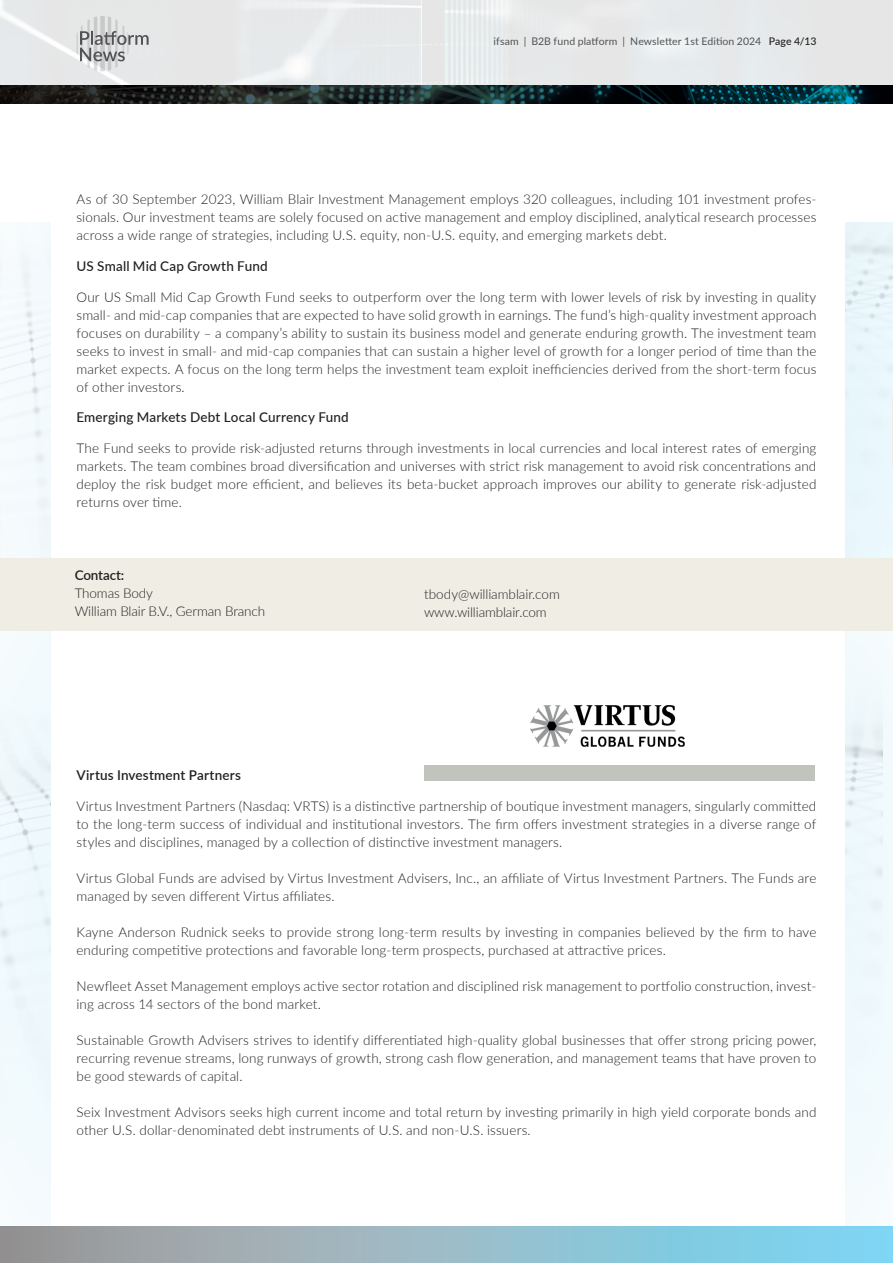
<style>
.page{position:relative;width:893px;height:1263px;background:#fff}
.page>*{position:absolute;margin:0;border:0;box-sizing:border-box;transform-origin:0 0}
.t1{font:300 13.5px/18px "Lato";letter-spacing:.005em;color:#231f20;text-align:justify}
.t2{font:500 13.5px "Lato";letter-spacing:.01em;color:#231f20}
.t3{font:600 13.5px "Lato";letter-spacing:.01em;color:#231f20}
.t4{font:600 13.5px "Lato";letter-spacing:-.01em;color:#231f20}
.t5{font:10.5px "Lato";letter-spacing:.01em;color:#535356}
.s1{font-weight:500;color:#231f20}
</style>
<div class="page">
<svg style="left:77px;top:16px;width:72px;height:55px;background:#cbcccd"></svg>
<div style="left:0;top:617px;width:893px;height:609px;background:#f0f9fd"></div>
<div style="left:0;top:223px;width:893px;height:393px;background:#edf7fc"></div>
<div style="left:51px;top:175px;width:794px;height:1051px;background:#fff"></div>
<div style="left:0;top:558px;width:893px;height:73px;background:#f0ede5"></div>
<div style="left:424px;top:765px;width:391px;height:15px;background:#c1c4bd"></div>
<svg style="left:0;top:85px;width:892px;height:19px;background:#13272a"></svg>
<img style="left:530px;top:705px;width:154px;height:41px">
<hr style="left:892px;top:223px;width:1px;height:501px;background:#00aeef">
<hr style="left:892px;top:396px;width:1px;height:72px;background:#f0ede5">
<svg style="left:892px;top:85px;width:1px;height:19px"></svg>
<svg style="left:0;top:1226px;width:892px;height:37px;background:#93b9c7"></svg>
<hr style="left:892px;top:1226px;width:1px;height:37px;background:#80d6f6">
<p class="t5" style="left:494px;top:34px;width:324px">ifsam | B2B fund platform | Newsletter 1st Edition 2024 <span class="s1">Page 4/13</span></p>
<p class="t1" style="left:77px;top:190px;width:741px">As of 30 September 2023, William Blair Investment Management employs 320 colleagues, including 101 investment profes&shy;sionals. Our investment teams are solely focused on active management and employ disciplined, analytical research processes across a wide range of strategies, including U.S. equity, non-U.S. equity, and emerging markets debt.</p>
<p class="t2" style="left:77px;top:256px;width:193px">US Small Mid Cap Growth Fund</p>
<p class="t1" style="left:77px;top:287px;width:741px">Our US Small Mid Cap Growth Fund seeks to outperform over the long term with lower levels of risk by investing in quality small- and mid-cap companies that are expected to have solid growth in earnings. The fund’s high-quality investment approach focuses on durability – a company’s ability to sustain its business model and generate enduring growth. The investment team seeks to invest in small- and mid-cap companies that can sustain a higher level of growth for a longer period of time than the market expects. A focus on the long term helps the investment team exploit inefficiencies derived from the short-term focus of other investors.</p>
<p class="t2" style="left:77px;top:408px;width:274px">Emerging Markets Debt Local Currency Fund</p>
<p class="t1" style="left:77px;top:439px;width:741px">The Fund seeks to provide risk-adjusted returns through investments in local currencies and local interest rates of emerging markets. The team combines broad diversification and universes with strict risk management to avoid risk concentrations and deploy the risk budget more efficient, and believes its beta-bucket approach improves our ability to generate risk-adjusted returns over time.</p>
<p class="t4" style="left:75px;top:566px;width:51px">Contact:</p>
<p class="t1" style="left:75px;top:584px;width:80px">Thomas Body</p>
<p class="t1" style="left:75px;top:602px;width:192px">William Blair B.V., German Branch</p>
<p class="t1" style="left:424px;top:585px;width:137px">tbody@williamblair.com</p>
<p class="t1" style="left:424px;top:603px;width:124px">www.williamblair.com</p>
<p class="t3" style="left:77px;top:765px;width:166px">Virtus Investment Partners</p>
<p class="t1" style="left:77px;top:797px;width:741px">Virtus Investment Partners (Nasdaq: VRTS) is a distinctive partnership of boutique investment managers, singularly committed to the long-term success of individual and institutional investors. The firm offers investment strategies in a diverse range of styles and disciplines, managed by a collection of distinctive investment managers.</p>
<p class="t1" style="left:77px;top:869px;width:741px">Virtus Global Funds are advised by Virtus Investment Advisers, Inc., an affiliate of Virtus Investment Partners. The Funds are managed by seven different Virtus affiliates.</p>
<p class="t1" style="left:77px;top:923px;width:741px">Kayne Anderson Rudnick seeks to provide strong long-term results by investing in companies believed by the firm to have enduring competitive protections and favorable long-term prospects, purchased at attractive prices.</p>
<p class="t1" style="left:77px;top:977px;width:741px">Newfleet Asset Management employs active sector rotation and disciplined risk management to portfolio construction, invest&shy;ing across 14 sectors of the bond market.</p>
<p class="t1" style="left:77px;top:1031px;width:741px">Sustainable Growth Advisers strives to identify differentiated high-quality global businesses that offer strong pricing power, recurring revenue streams, long runways of growth, strong cash flow generation, and management teams that have proven to be good stewards of capital.</p>
<p class="t1" style="left:77px;top:1103px;width:741px">Seix Investment Advisors seeks high current income and total return by investing primarily in high yield corporate bonds and other U.S. dollar-denominated debt instruments of U.S. and non-U.S. issuers.</p>
</div>
